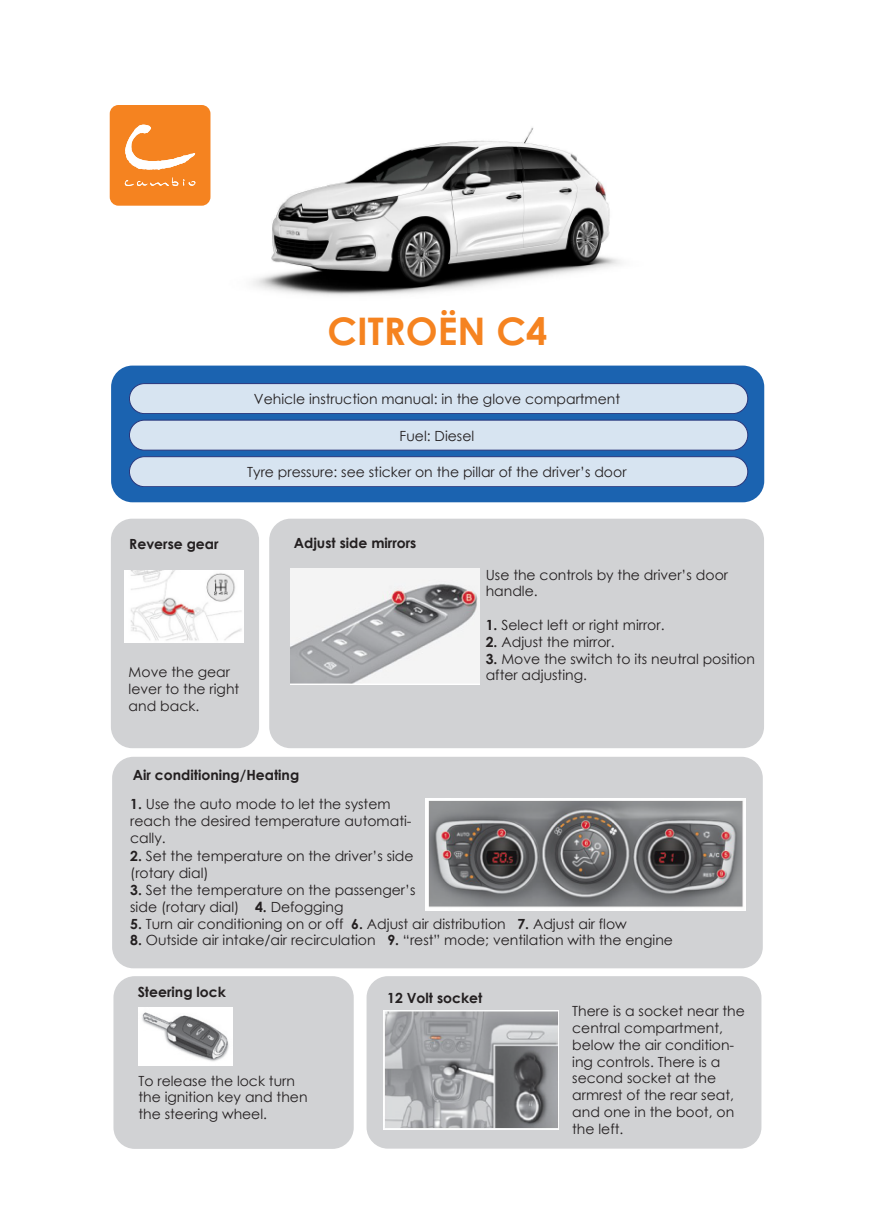
<style>
.page{position:relative;width:874px;height:1225px;background:#fff}
.page>*{position:absolute;margin:0;border:0;box-sizing:border-box;transform-origin:0 0}
.t1{font:700 38px "Century Gothic";color:#f58320}
.t2{font:14px/16.8px "Century Gothic";color:#231f20}
.t3{font:700 14px "Century Gothic";color:#231f20}
.s1{font-weight:700}
</style>
<div class="page">
<div style="left:111px;top:365px;width:652px;height:137px;background:#1b63b0;border-radius:21px"></div>
<div style="left:129px;top:383px;width:618px;height:30px;background:#d7e4f1;border-radius:15px"></div>
<div style="left:129px;top:383px;width:618px;height:31px;border:1px solid #2b2d71;border-radius:15px"></div>
<div style="left:129px;top:420px;width:618px;height:30px;background:#d7e4f1;border-radius:15px"></div>
<div style="left:129px;top:420px;width:618px;height:30px;border:1px solid #2b2d71;border-radius:15px"></div>
<div style="left:129px;top:457px;width:618px;height:30px;background:#d7e4f1;border-radius:15px"></div>
<div style="left:129px;top:456px;width:618px;height:31px;border:1px solid #2b2d71;border-radius:15px"></div>
<img style="left:204px;top:105px;width:417px;height:191px">
<div style="left:112px;top:757px;width:650px;height:211px;background:#d1d2d4;border-radius:21px"></div>
<img style="left:425px;top:798px;width:319px;height:112px">
<div style="left:111px;top:518px;width:148px;height:230px;background:#d1d2d4;border-radius:21px"></div>
<img style="left:124px;top:570px;width:119px;height:73px">
<div style="left:269px;top:518px;width:494px;height:230px;background:#d1d2d4;border-radius:21px"></div>
<img style="left:290px;top:568px;width:189px;height:116px">
<div style="left:366px;top:976px;width:395px;height:172px;background:#d1d2d4;border-radius:21px"></div>
<img style="left:383px;top:1010px;width:175px;height:119px">
<div style="left:113px;top:976px;width:240px;height:173px;background:#d1d2d4;border-radius:21px"></div>
<img style="left:138px;top:1007px;width:94px;height:58px">
<div style="left:110px;top:105px;width:100px;height:101px;background:#f58320;border-radius:9px"></div>
<svg style="left:125px;top:124px;width:70px;height:46px"></svg>
<svg style="left:125px;top:177px;width:70px;height:9px"></svg>
<h1 class="t1" style="left:327px;top:302px;width:221px">CITROËN C4</h1>
<p class="t2" style="left:254px;top:390px;width:367px">Vehicle instruction manual: in the glove compartment</p>
<p class="t2" style="left:399px;top:427px;width:76px">Fuel: Diesel</p>
<p class="t2" style="left:247px;top:463px;width:380px">Tyre pressure: see sticker on the pillar of the driver’s door</p>
<p class="t3" style="left:129px;top:533px;width:91px">Reverse gear</p>
<p class="t2" style="left:128px;top:663px;width:112px">Move the gear lever to the right and back.</p>
<p class="t3" style="left:293px;top:532px;width:124px">Adjust side mirrors</p>
<p class="t2" style="left:485px;top:566px;width:244px">Use the controls by the driver’s door handle.</p>
<p class="t2" style="left:485px;top:616px;width:180px"><span class="s1">1.</span> Select left or right mirror.</p>
<p class="t2" style="left:485px;top:633px;width:130px"><span class="s1">2.</span> Adjust the mirror.</p>
<p class="t2" style="left:485px;top:650px;width:270px"><span class="s1">3.</span> Move the switch to its neutral position after adjusting.</p>
<p class="t3" style="left:133px;top:764px;width:168px">Air conditioning/Heating</p>
<p class="t2" style="left:130px;top:795px;width:283px"><span class="s1">1.</span> Use the auto mode to let the system reach the desired temperature automati&shy;cally.</p>
<p class="t2" style="left:130px;top:847px;width:285px"><span class="s1">2.</span> Set the temperature on the driver’s side (rotary dial)</p>
<p class="t2" style="left:130px;top:881px;width:286px"><span class="s1">3.</span> Set the temperature on the passenger’s side (rotary dial) <span class="s1">4.</span> Defogging</p>
<p class="t2" style="left:130px;top:915px;width:498px"><span class="s1">5.</span> Turn air conditioning on or off <span class="s1">6.</span> Adjust air distribution <span class="s1">7.</span> Adjust air flow</p>
<p class="t2" style="left:130px;top:931px;width:544px"><span class="s1">8.</span> Outside air intake/air recirculation <span class="s1">9.</span> “rest” mode; ventilation with the engine</p>
<p class="t3" style="left:138px;top:981px;width:90px">Steering lock</p>
<p class="t2" style="left:138px;top:1072px;width:170px">To release the lock turn the ignition key and then the steering wheel.</p>
<p class="t3" style="left:387px;top:987px;width:97px">12 Volt socket</p>
<p class="t2" style="left:572px;top:1002px;width:174px">There is a socket near the central compartment, below the air condition&shy;ing controls. There is a second socket at the armrest of the rear seat, and one in the boot, on the left.</p>
</div>
